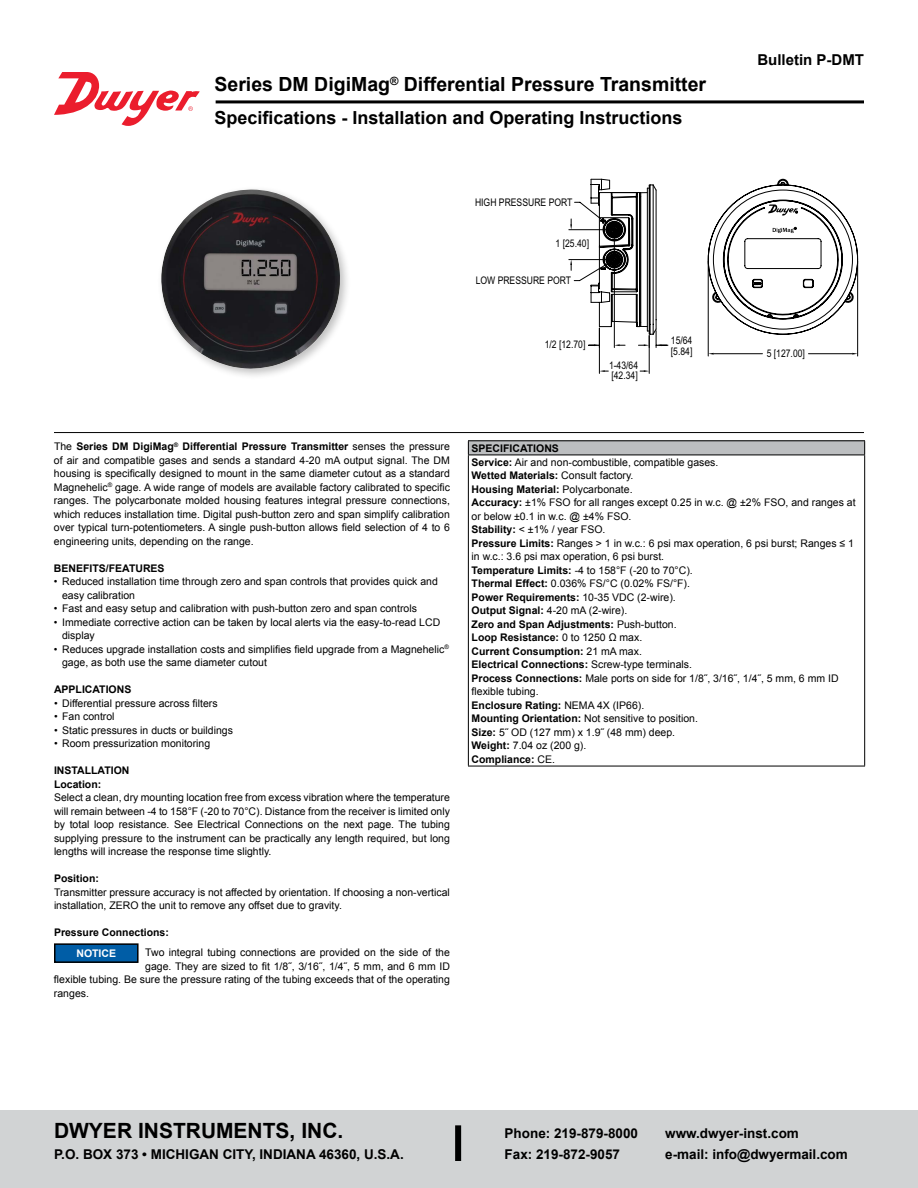
<style>
.page{position:relative;width:918px;height:1188px;background:#fff}
.page>*{position:absolute;margin:0;border:0;box-sizing:border-box;transform-origin:0 0}
.t1{font:700 21px "Arial";color:#000}
.t2{font:700 19.5px "Arial";color:#000}
.t3{font:700 18px "Arial";color:#000}
.t4{font:700 15px "Arial";color:#000}
.t5{font:700 13.5px/21px "Arial";color:#000}
.t6{font:10.5px/13.5px "Arial";color:#000}
.t7{font:10.5px/10.5px "Arial Narrow";color:#000}
.t8{font:700 10.5px/13.5px "Arial";color:#000}
.t9{font:700 10.5px "Arial";color:#fff}
.s1{font-weight:700}
</style>
<div class="page">
<hr style="left:216px;top:100px;width:648px;height:3px;background:#000">
<hr style="left:54px;top:432px;width:810px;height:1px;background:#000">
<div style="left:468px;top:441px;width:397px;height:14px;background:#bcbec0"></div>
<hr style="left:864px;top:455px;width:1px;height:311px;background:#000">
<hr style="left:468px;top:455px;width:1px;height:311px;background:#000">
<hr style="left:468px;top:766px;width:397px;height:1px;background:#000">
<hr style="left:468px;top:440px;width:397px;height:1px;background:#000">
<svg style="left:468px;top:441px;width:1px;height:14px"></svg>
<svg style="left:864px;top:441px;width:1px;height:14px"></svg>
<hr style="left:468px;top:455px;width:397px;height:1px;background:#000">
<div style="left:0;top:1111px;width:918px;height:77px;background:#d1d3d4"></div>
<div style="left:455px;top:1125px;width:6px;height:36px;background:#000"></div>
<div style="left:157px;top:185px;width:195px;height:196px;background:#000;opacity:.25"></div>
<img style="left:160px;top:190px;width:182px;height:179px">
<hr style="left:569px;top:229px;width:44px;height:1px;background:#000">
<hr style="left:569px;top:259px;width:44px;height:1px;background:#000">
<hr style="left:599px;top:328px;width:1px;height:45px;background:#000">
<hr style="left:649px;top:336px;width:1px;height:37px;background:#000">
<svg style="left:599px;top:370px;width:9px;height:2px"></svg>
<svg style="left:640px;top:370px;width:9px;height:2px"></svg>
<svg style="left:570px;top:179px;width:288px;height:176px"></svg>
<div style="left:55px;top:944px;width:83px;height:18px;background:#005da6"></div>
<div style="left:54px;top:943px;width:85px;height:20px;border:2px solid #000"></div>
<svg style="left:54px;top:72px;width:146px;height:54px"></svg>
<h2 class="t2" style="left:215px;top:72px;width:493px">Series DM DigiMag<sup>®</sup> Differential Pressure Transmitter</h2>
<h3 class="t3" style="left:215px;top:106px;width:470px">Specifications - Installation and Operating Instructions</h3>
<p class="t7" style="left:475px;top:196px;width:99px">HIGH PRESSURE PORT</p>
<p class="t7" style="left:556px;top:238px;width:35px">1 [25.40]</p>
<p class="t7" style="left:476px;top:274px;width:97px">LOW PRESSURE PORT</p>
<p class="t7" style="left:545px;top:338px;width:42px">1/2 [12.70]</p>
<p class="t7" style="left:609px;top:359px;width:31px">1-43/64 [42.34]</p>
<p class="t7" style="left:671px;top:335px;width:23px">15/64 [5.84]</p>
<h3 class="t4" style="left:757px;top:50px;width:108px">Bulletin P-DMT</h3>
<p class="t7" style="left:767px;top:348px;width:40px">5 [127.00]</p>
<p class="t6" style="left:54px;top:440px;width:398px;text-align:justify">The <span class="s1">Series DM DigiMag</span><sup>®</sup> <span class="s1">Differential Pressure Transmitter</span> senses the pressure of air and compatible gases and sends a standard 4-20 mA output signal. The DM housing is specifically designed to mount in the same diameter cutout as a standard Magnehelic<sup>®</sup> gage. A wide range of models are available factory calibrated to specific ranges. The polycarbonate molded housing features integral pressure connections, which reduces installation time. Digital push-button zero and span simplify calibration over typical turn-potentiometers. A single push-button allows field selection of 4 to 6 engineering units, depending on the range.</p>
<p class="t8" style="left:54px;top:562px;width:112px">BENEFITS/FEATURES</p>
<p class="t6" style="left:62px;top:575px;width:377px;text-indent:-8px">• Reduced installation time through zero and span controls that provides quick and easy calibration</p>
<p class="t6" style="left:54px;top:602px;width:364px">• Fast and easy setup and calibration with push-button zero and span controls</p>
<p class="t6" style="left:62px;top:615px;width:380px;text-indent:-8px">• Immediate corrective action can be taken by local alerts via the easy-to-read LCD display</p>
<p class="t6" style="left:62px;top:642px;width:388px;text-indent:-8px">• Reduces upgrade installation costs and simplifies field upgrade from a Magnehelic<sup>® </sup>gage, as both use the same diameter cutout</p>
<p class="t8" style="left:54px;top:683px;width:79px">APPLICATIONS</p>
<p class="t6" style="left:54px;top:696px;width:165px">• Differential pressure across filters</p>
<p class="t6" style="left:54px;top:710px;width:62px">• Fan control</p>
<p class="t6" style="left:54px;top:723px;width:181px">• Static pressures in ducts or buildings</p>
<p class="t6" style="left:54px;top:737px;width:158px">• Room pressurization monitoring</p>
<p class="t8" style="left:54px;top:764px;width:77px">INSTALLATION<br>Location:</p>
<p class="t6" style="left:54px;top:791px;width:397px;text-align:justify">Select a clean, dry mounting location free from excess vibration where the temperature will remain between -4 to 158°F (-20 to 70°C). Distance from the receiver is limited only by total loop resistance. See Electrical Connections on the next page. The tubing supplying pressure to the instrument can be practically any length required, but long lengths will increase the response time slightly.</p>
<p class="t8" style="left:54px;top:872px;width:46px">Position:</p>
<p class="t6" style="left:54px;top:885px;width:397px">Transmitter pressure accuracy is not affected by orientation. If choosing a non-vertical installation, ZERO the unit to remove any offset due to gravity.</p>
<p class="t8" style="left:54px;top:926px;width:116px">Pressure Connections:</p>
<p class="t6" style="left:145px;top:946px;width:306px">Two integral tubing connections are provided on the side of the</p>
<p class="t6" style="left:145px;top:959px;width:306px">gage. They are sized to fit 1/8˝, 3/16˝, 1/4˝, 5 mm, and 6 mm ID</p>
<p class="t6" style="left:54px;top:973px;width:397px">flexible tubing. Be sure the pressure rating of the tubing exceeds that of the operating</p>
<p class="t6" style="left:54px;top:986px;width:37px">ranges.</p>
<p class="t9" style="left:76px;top:946px;width:41px">NOTICE</p>
<p class="t6" style="left:472px;top:441px;width:386px"><span class="s1">SPECIFICATIONS<br>Service:</span> Air and non-combustible, compatible gases.<br><span class="s1">Wetted Materials:</span> Consult factory.<br><span class="s1">Housing Material:</span> Polycarbonate.<br><span class="s1">Accuracy:</span> ±1% FSO for all ranges except 0.25 in w.c. @ ±2% FSO, and ranges at or below ±0.1 in w.c. @ ±4% FSO.<br><span class="s1">Stability:</span> &lt; ±1% / year FSO.<br><span class="s1">Pressure Limits:</span> Ranges &gt; 1 in w.c.: 6 psi max operation, 6 psi burst; Ranges ≤ 1 in w.c.: 3.6 psi max operation, 6 psi burst.<br><span class="s1">Temperature Limits:</span> -4 to 158°F (-20 to 70°C).<br><span class="s1">Thermal Effect:</span> 0.036% FS/°C (0.02% FS/°F).<br><span class="s1">Power Requirements:</span> 10-35 VDC (2-wire).<br><span class="s1">Output Signal:</span> 4-20 mA (2-wire).<br><span class="s1">Zero and Span Adjustments:</span> Push-button.<br><span class="s1">Loop Resistance:</span> 0 to 1250 Ω max.<br><span class="s1">Current Consumption:</span> 21 mA max.<br><span class="s1">Electrical Connections:</span> Screw-type terminals.<br><span class="s1">Process Connections:</span> Male ports on side for 1/8˝, 3/16˝, 1/4˝, 5 mm, 6 mm ID flexible tubing.<br><span class="s1">Enclosure Rating:</span> NEMA 4X (IP66).<br><span class="s1">Mounting Orientation:</span> Not sensitive to position.<br><span class="s1">Size:</span> 5˝ OD (127 mm) x 1.9˝ (48 mm) deep.<br><span class="s1">Weight:</span> 7.04 oz (200 g).<br><span class="s1">Compliance:</span> CE.</p>
<h1 class="t1" style="left:54px;top:1117px;width:291px">DWYER INSTRUMENTS, INC.</h1>
<p class="t5" style="left:54px;top:1144px;width:351px">P.O. BOX 373 • MICHIGAN CITY, INDIANA 46360, U.S.A.</p>
<p class="t5" style="left:505px;top:1123px;width:135px">Phone: 219-879-8000<br>Fax: 219-872-9057</p>
<p class="t5" style="left:665px;top:1123px;width:184px">www.dwyer-inst.com<br>e-mail: info@dwyermail.com</p>
</div>
